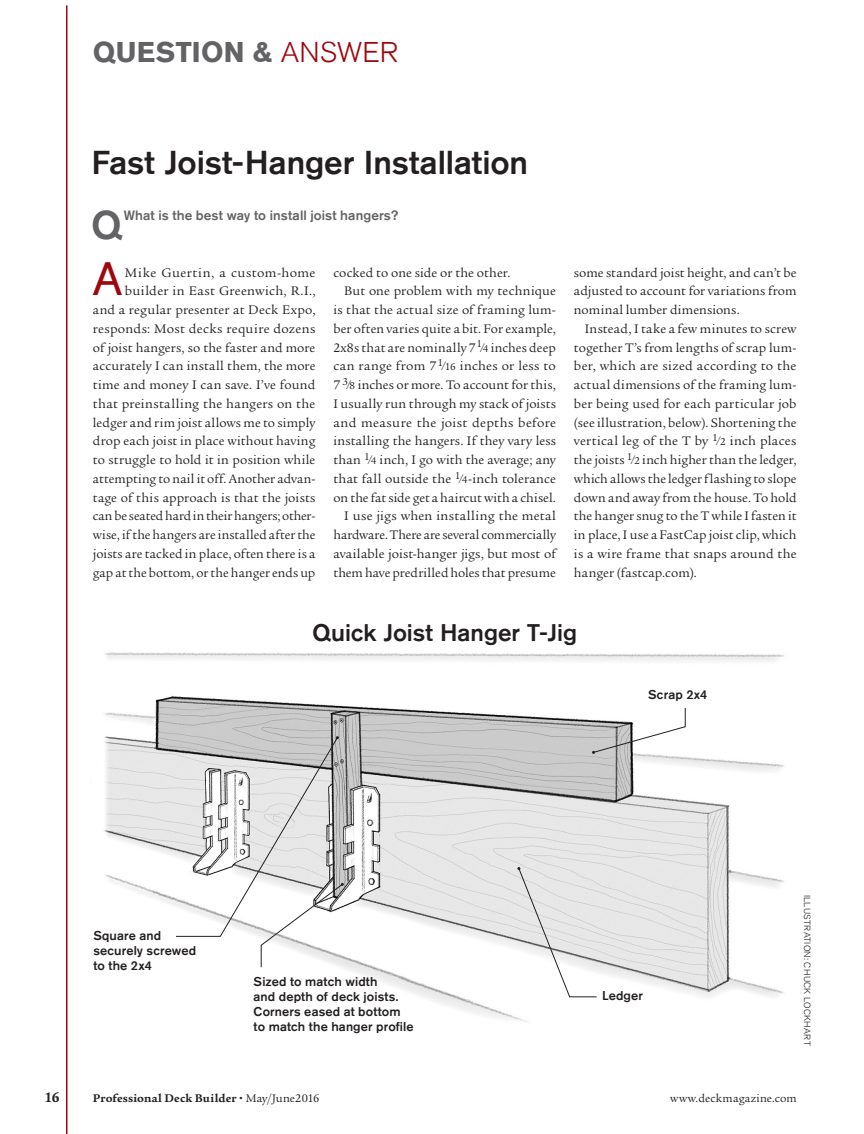
<style>
.page{position:relative;width:864px;height:1134px;background:#fff}
.page>*{position:absolute;margin:0;border:0;box-sizing:border-box;transform-origin:0 0}
.Body_-_Drop_Cap{font:46.65px "Akzidenz Grotesk Std";color:#9d070d}
.Body_-_Drop_Cap-2{font:500 40.05px "Akzidenz Grotesk Std";color:#636366}
.Head_-_Department{font:500 33px "Akzidenz Grotesk Std";letter-spacing:-.005em;color:#231f20}
.Eyebrow_-_Dept{font:700 28.5px "Akzidenz Grotesk Std";letter-spacing:.01em;color:#636366}
.Sidebar_Head{font:500 24px "Akzidenz Grotesk Std";color:#231f20}
.Body_-_Normal{font:700 15px "Legacy Serif Std";color:#231f20}
.Body_-_Normal-2{font:13.5px/18.8px "Legacy Serif Std";letter-spacing:.005em;color:#231f20;text-align:justify}
.Body_-_Drop_Cap-3{font:13.5px/18.8px "Legacy Serif Std";letter-spacing:.015em;color:#231f20;text-align:right}
.Body_-_Drop_Cap-4{font:500 13.5px "Akzidenz Grotesk Std";letter-spacing:.01em;color:#636366}
.Caption{font:500 12.75px/15px "Akzidenz Grotesk Std";letter-spacing:.01em;color:#231f20}
.Body_-_Normal-3{font:700 12px "Legacy Serif Std";letter-spacing:.015em;color:#231f20}
.Body_-_Normal-4{font:12px "Legacy Serif Std";letter-spacing:.015em;color:#231f20}
.v{font:300 9px "Akzidenz Grotesk Std";letter-spacing:.04em;color:#231f20}
.s1{font-weight:300;color:#9d070d}
.s2{font-size:10.8px}
.s3{font-weight:900}
.s4{font-weight:400}
</style>
<div class="page">
<hr style="left:66px;top:5px;width:1px;height:1129px;background:#9d070d">
<img style="left:90px;top:652px;width:695px;height:370px">
<svg style="left:592px;top:707px;width:94px;height:47px"></svg>
<svg style="left:517px;top:867px;width:80px;height:131px"></svg>
<svg style="left:175px;top:736px;width:169px;height:232px"></svg>
<p class="Eyebrow_-_Dept" style="left:93px;top:35px;width:307px">QUESTION &amp; <span class="s1">ANSWER</span></p>
<p class="Head_-_Department" style="left:91px;top:143px;width:438px">Fast Joist-Hanger Installation</p>
<p class="Body_-_Drop_Cap-2" style="left:91px;top:201px;width:32px">Q</p>
<p class="Body_-_Drop_Cap-4" style="left:124px;top:207px;width:276px">What is the best way to install joist hangers?</p>
<p class="Body_-_Drop_Cap" style="left:92px;top:251px;width:32px">A</p>
<p class="Body_-_Drop_Cap-3" style="left:93px;top:263px;width:224px">Mike Guertin, a custom-home builder in East Greenwich, R.I.,<br>and a regular presenter at Deck Expo, responds: Most decks require dozens of joist hangers, so the faster and more accurately I can install them, the more time and money I can save. I’ve found that preinstalling the hangers on the ledger and rim joist allows me to simply drop each joist in place without having to struggle to hold it in position while attempting to nail it off. Another advan&shy;tage of this approach is that the joists can be seated hard in their hangers; other&shy;wise, if the hangers are installed after the joists are tacked in place, often there is a gap at the bottom, or the hanger ends up</p>
<p class="Body_-_Drop_Cap-3" style="left:333px;top:263px;width:179px">cocked to one side or the other.</p>
<p class="Body_-_Normal-2" style="left:333px;top:282px;width:224px;text-indent:11px">But one problem with my technique is that the actual size of framing lum&shy;ber often varies quite a bit. For example, 2x8s that are nominally 7<sup>1</sup>⁄<span class="s2">4</span> inches deep can range from 7<sup>1</sup>⁄<span class="s2">16</span> inches or less to 7 <sup>3</sup>⁄<span class="s2">8</span> inches or more. To account for this, I usually run through my stack of joists and measure the joist depths before installing the hangers. If they vary less than <sup>1</sup>⁄<span class="s2">4</span> inch, I go with the average; any that fall outside the <sup>1</sup>⁄<span class="s2">4</span>-inch tolerance on the fat side get a haircut with a chisel.</p>
<p class="Body_-_Normal-2" style="left:333px;top:507px;width:224px;text-indent:11px">I use jigs when installing the metal hardware. There are several commercially available joist-hanger jigs, but most of them have predrilled holes that presume</p>
<p class="Body_-_Normal-2" style="left:574px;top:263px;width:224px">some standard joist height, and can’t be adjusted to account for variations from nominal lumber dimensions.</p>
<p class="Body_-_Normal-2" style="left:574px;top:319px;width:224px;text-indent:11px">Instead, I take a few minutes to screw together T’s from lengths of scrap lum&shy;ber, which are sized according to the actual dimensions of the framing lum&shy;ber being used for each particular job (see illustration, below). Shortening the vertical leg of the T by <sup>1</sup>⁄<span class="s2">2</span> inch places the joists <sup>1</sup>⁄<span class="s2">2</span> inch higher than the ledger, which allows the ledger flashing to slope down and away from the house. To hold the hanger snug to the T while I fasten it in place, I use a FastCap joist clip, which is a wire frame that snaps around the hanger (fastcap.com).</p>
<p class="Sidebar_Head" style="left:312px;top:618px;width:266px">Quick Joist Hanger T-Jig</p>
<p class="Caption" style="left:648px;top:687px;width:61px">Scrap 2x4</p>
<p class="Caption" style="left:93px;top:928px;width:104px">Square and securely screwed to the 2x4</p>
<p class="Caption" style="left:254px;top:973px;width:162px">Sized to match width<br>and depth of deck joists.<br>Corners eased at bottom to match the hanger profile</p>
<p class="Caption" style="left:602px;top:988px;width:43px">Ledger</p>
<p class="v" style="left:812px;top:895px;width:152px;rotate:90deg">ILLUSTRATION: CHUCK LOCKHART</p>
<p class="Body_-_Normal" style="left:45px;top:1088px;width:17px">16</p>
<p class="Body_-_Normal-3" style="left:93px;top:1091px;width:228px">Professional Deck Builder <span class="s3">•</span> <span class="s4">May/June2016</span></p>
<p class="Body_-_Normal-4" style="left:670px;top:1091px;width:128px">www.deckmagazine.com</p>
</div>
